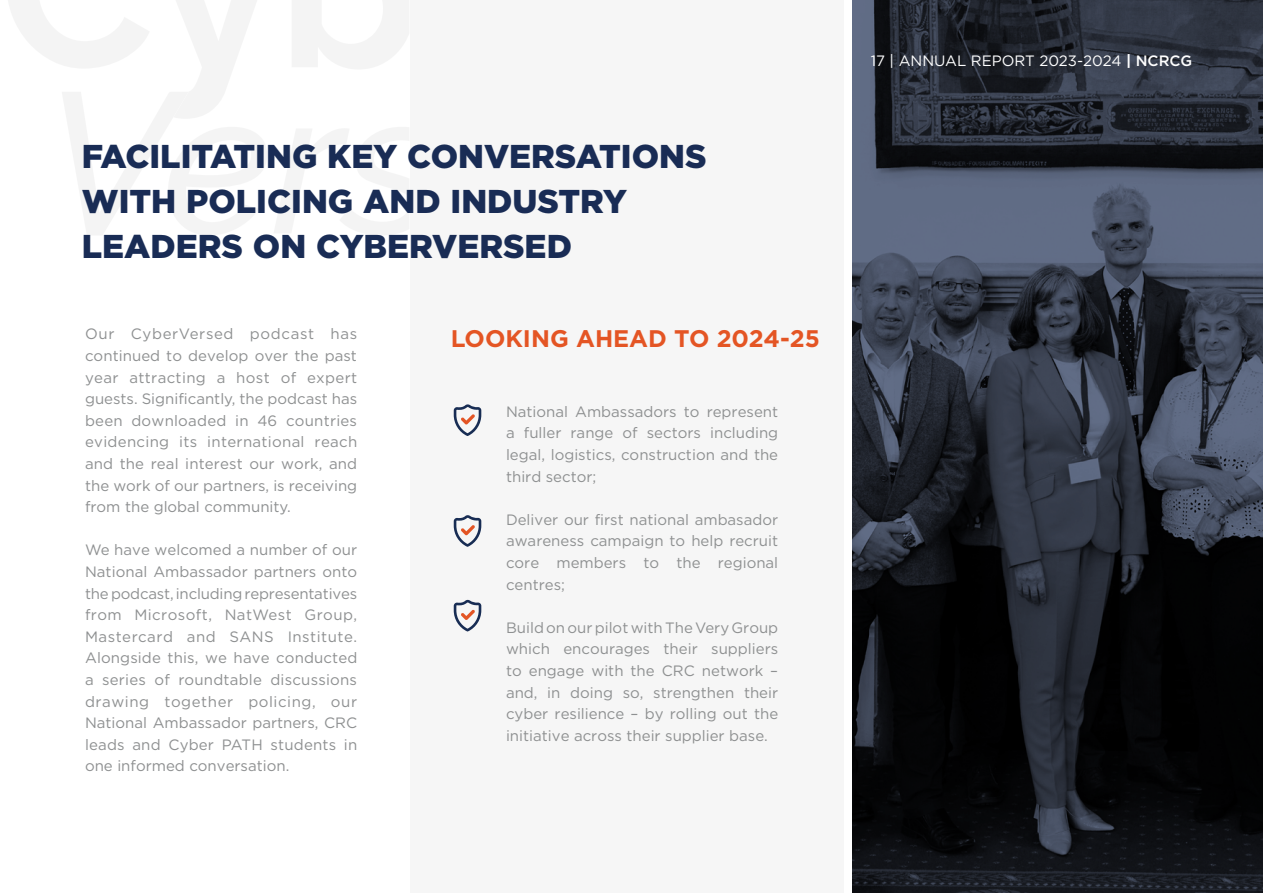
<style>
.page{position:relative;width:1263px;height:893px;background:#fff}
.page>*{position:absolute;margin:0;border:0;box-sizing:border-box;transform-origin:0 0}
.Headings{font:900 33px/45px "Gotham";color:#192c55}
.Main_Body{font:700 24px "Gotham";color:#e45524}
.Main_Body-2{font:15px/21.6px "Gotham";color:#8e9091;text-align:justify}
.Main_Body-3{font:15px "Gotham";color:#fff}
.s1{font-weight:700}
.s2{font-weight:500}
</style>
<div class="page">
<div style="left:410px;top:0;width:434px;height:893px;background:#f2f2f2"></div>
<svg style="left:454px;top:404px;width:27px;height:32px"></svg>
<svg style="left:454px;top:515px;width:27px;height:32px"></svg>
<svg style="left:454px;top:600px;width:27px;height:31px"></svg>
<svg style="left:853px;top:0;width:410px;height:893px;background:#272b36"></svg>
<svg style="left:292px;top:0;width:117px;height:69px"></svg>
<svg style="left:8px;top:0;width:259px;height:235px"></svg>
<svg style="left:274px;top:127px;width:135px;height:108px"></svg>
<p class="Headings" style="left:82px;top:133px;width:626px">FACILITATING KEY CONVERSATIONS<br>WITH POLICING AND INDUSTRY<br>LEADERS ON CYBERVERSED</p>
<p class="Main_Body-2" style="left:85px;top:323px;width:274px">Our CyberVersed podcast has continued to develop over the past year attracting a host of expert guests. Significantly, the podcast has been downloaded in 46 countries evidencing its international reach and the real interest our work, and the work of our partners, is receiving from the global community.</p>
<p class="Main_Body-2" style="left:85px;top:539px;width:274px">We have welcomed a number of our National Ambassador partners onto the podcast, including representatives from Microsoft, NatWest Group, Mastercard and SANS Institute.<br>Alongside this, we have conducted a series of roundtable discussions drawing together policing, our National Ambassador partners, CRC leads and Cyber PATH students in one informed conversation.</p>
<p class="Main_Body" style="left:451px;top:322px;width:371px">LOOKING AHEAD TO 2024-25</p>
<p class="Main_Body-2" style="left:506px;top:400px;width:274px">National Ambassadors to represent a fuller range of sectors including legal, logistics, construction and the third sector;</p>
<p class="Main_Body-2" style="left:506px;top:508px;width:274px">Deliver our first national ambasador awareness campaign to help recruit core members to the regional centres;</p>
<p class="Main_Body-2" style="left:506px;top:616px;width:274px">Build on our pilot with The Very Group which encourages their suppliers to engage with the CRC network – and, in doing so, strengthen their cyber resilience – by rolling out the initiative across their supplier base.</p>
<p class="Main_Body-3" style="left:871px;top:51px;width:323px">17 | ANNUAL REPORT 2023-2024 <span class="s1">|</span> <span class="s2">NCRCG</span></p>
</div>
